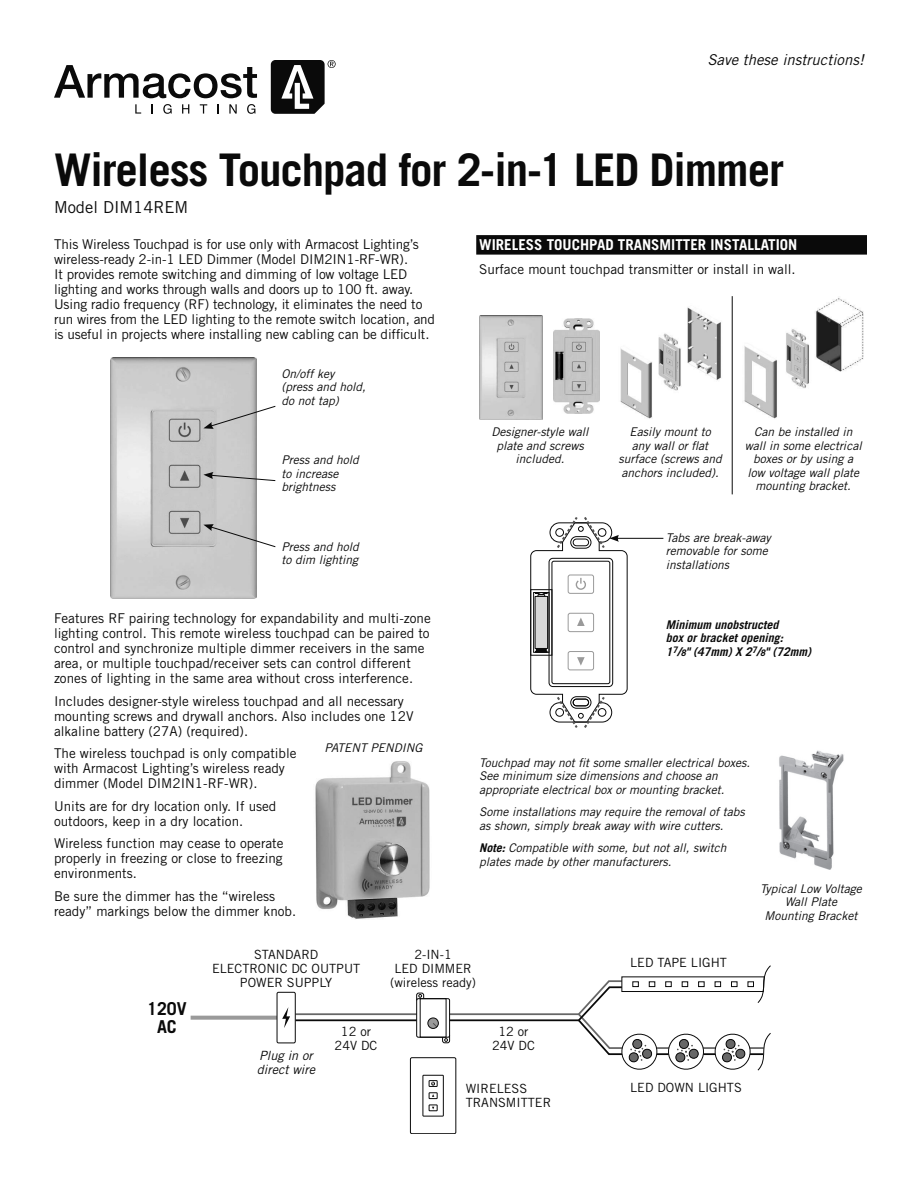
<style>
.page{position:relative;width:918px;height:1188px;background:#fff}
.page>*{position:absolute;margin:0;border:0;box-sizing:border-box;transform-origin:0 0}
.t1{font:700 45px "Trade Gothic LT Std";letter-spacing:-.025em;color:#0a0a0a}
.t2{font:700 17.85px/17.9px "Trade Gothic LT Std";color:#0a0a0a;text-align:center}
.t3{font:16.5px "Trade Gothic LT Std";color:#0a0a0a}
.t4{font:700 15px "Trade Gothic LT Std";color:#fff}
.t5{font:italic 15px "Trade Gothic LT Std";color:#0a0a0a}
.t6{font:13.5px/15px "Trade Gothic LT Std";color:#0a0a0a}
.t7{font:12.75px/14px "Trade Gothic LT Std";color:#0a0a0a;text-align:center}
.t8{font:italic 12.75px/14px "Trade Gothic LT Std";color:#0a0a0a}
.t9{font:italic 12px/13.5px "Trade Gothic LT Std";color:#0a0a0a}
.t10{font:italic 700 12px/13.5px "Trade Gothic LT Std";color:#0a0a0a}
.s1{font-size:9px}
.s2{font-weight:700}
</style>
<div class="page">
<svg style="left:54px;top:65px;width:203px;height:33px"></svg>
<svg style="left:271px;top:60px;width:65px;height:54px"></svg>
<svg style="left:135px;top:104px;width:6px;height:10px"></svg>
<svg style="left:163px;top:104px;width:9px;height:10px"></svg>
<svg style="left:182px;top:104px;width:7px;height:10px"></svg>
<svg style="left:200px;top:104px;width:7px;height:10px"></svg>
<svg style="left:229px;top:104px;width:8px;height:10px"></svg>
<svg style="left:247px;top:104px;width:8px;height:10px"></svg>
<svg style="left:191px;top:1016px;width:86px;height:4px"></svg>
<div style="left:277px;top:992px;width:19px;height:51px;border:1px solid #0a0a0a;border-radius:2px"></div>
<svg style="left:282px;top:965px;width:489px;height:107px"></svg>
<div style="left:428px;top:1018px;width:11px;height:11px;border:1px solid #0a0a0a;border-radius:50%"></div>
<div style="left:420px;top:998px;width:26px;height:40px;border:1px solid #0a0a0a"></div>
<div style="left:429px;top:1105px;width:8px;height:6px;border:1px solid #0a0a0a"></div>
<svg style="left:431px;top:1082px;width:4px;height:3px"></svg>
<div style="left:429px;top:1080px;width:8px;height:7px;border:1px solid #0a0a0a"></div>
<div style="left:429px;top:1092px;width:8px;height:7px;border:1px solid #0a0a0a"></div>
<div style="left:423px;top:1075px;width:21px;height:41px;border:1px solid #0a0a0a"></div>
<div style="left:410px;top:1057px;width:46px;height:77px;border:1px solid #0a0a0a;border-radius:2px"></div>
<img style="left:111px;top:358px;width:146px;height:240px">
<svg style="left:203px;top:405px;width:73px;height:24px"></svg>
<svg style="left:203px;top:472px;width:73px;height:10px"></svg>
<svg style="left:203px;top:524px;width:73px;height:24px"></svg>
<div style="left:476px;top:235px;width:391px;height:20px;background:#0a0a0a"></div>
<img style="left:479px;top:316px;width:63px;height:103px">
<img style="left:554px;top:318px;width:45px;height:96px">
<img style="left:620px;top:307px;width:101px;height:112px">
<img style="left:744px;top:298px;width:120px;height:121px">
<hr style="left:732px;top:296px;width:1px;height:198px;background:#0a0a0a">
<hr style="left:617px;top:538px;width:46px;height:1px;background:#0a0a0a">
<svg style="left:531px;top:517px;width:96px;height:211px"></svg>
<img style="left:779px;top:750px;width:65px;height:120px">
<img style="left:315px;top:761px;width:115px;height:159px">
<p class="t5" style="left:707px;top:50px;width:158px">Save these instructions!</p>
<h1 class="t1" style="left:54px;top:142px;width:732px">Wireless Touchpad for 2-in-1 LED Dimmer</h1>
<p class="t3" style="left:54px;top:197px;width:136px">Model DIM14REM</p>
<p class="t6" style="left:54px;top:237px;width:383px">This Wireless Touchpad is for use only with Armacost Lighting’s wireless-ready 2-in-1 LED Dimmer (Model DIM2IN1-RF-WR).<br>It provides remote switching and dimming of low voltage LED lighting and works through walls and doors up to 100 ft. away.<br>Using radio frequency (RF) technology, it eliminates the need to run wires from the LED lighting to the remote switch location, and is useful in projects where installing new cabling can be difficult.</p>
<p class="t9" style="left:282px;top:367px;width:86px">On/off key (press and hold, do not tap)</p>
<p class="t9" style="left:282px;top:454px;width:79px">Press and hold to increase brightness</p>
<p class="t9" style="left:282px;top:540px;width:79px">Press and hold to dim lighting</p>
<p class="t6" style="left:54px;top:611px;width:378px">Features RF pairing technology for expandability and multi-zone lighting control. This remote wireless touchpad can be paired to control and synchronize multiple dimmer receivers in the same area, or multiple touchpad/receiver sets can control different zones of lighting in the same area without cross interference.</p>
<p class="t6" style="left:54px;top:693px;width:361px">Includes designer-style wireless touchpad and all necessary mounting screws and drywall anchors. Also includes one 12V alkaline battery (27A) (required).</p>
<p class="t6" style="left:54px;top:746px;width:244px">The wireless touchpad is only compatible with Armacost Lighting’s wireless ready dimmer (Model DIM2IN1-RF-WR).</p>
<p class="t6" style="left:54px;top:798px;width:224px">Units are for dry location only. If used outdoors, keep in a dry location.</p>
<p class="t6" style="left:54px;top:836px;width:231px;text-align:justify">Wireless function may cease to operate properly in freezing or close to freezing environments.</p>
<p class="t6" style="left:54px;top:888px;width:244px">Be sure the dimmer has the “wireless ready” markings below the dimmer knob.</p>
<p class="t9" style="left:325px;top:742px;width:99px">PATENT PENDING</p>
<p class="t4" style="left:479px;top:236px;width:320px">WIRELESS TOUCHPAD TRANSMITTER INSTALLATION</p>
<p class="t6" style="left:479px;top:262px;width:318px">Surface mount touchpad transmitter or install in wall.</p>
<p class="t9" style="left:491px;top:425px;width:99px;text-align:center">Designer-style wall plate and screws included.</p>
<p class="t9" style="left:618px;top:425px;width:105px;text-align:center">Easily mount to<br>any wall or flat surface (screws and anchors included).</p>
<p class="t9" style="left:745px;top:425px;width:118px;text-align:center">Can be installed in wall in some electrical boxes or by using a low voltage wall plate mounting bracket.</p>
<p class="t9" style="left:666px;top:531px;width:106px">Tabs are break-away removable for some installations</p>
<p class="t10" style="left:666px;top:618px;width:147px">Minimum unobstructed<br>box or bracket opening:<br>1<sup>7</sup>/<span class="s1">8</span>" (47mm) X 2<sup>7</sup>/<span class="s1">8</span>" (72mm)</p>
<p class="t9" style="left:479px;top:756px;width:272px">Touchpad may not fit some smaller electrical boxes.<br>See minimum size dimensions and choose an appropriate electrical box or mounting bracket.</p>
<p class="t9" style="left:479px;top:806px;width:267px">Some installations may require the removal of tabs as shown, simply break away with wire cutters.</p>
<p class="t9" style="left:479px;top:842px;width:249px"><span class="s2">Note:</span> Compatible with some, but not all, switch plates made by other manufacturers.</p>
<p class="t9" style="left:760px;top:882px;width:103px;text-align:center">Typical Low Voltage<br>Wall Plate<br>Mounting Bracket</p>
<h2 class="t2" style="left:147px;top:1000px;width:41px">120V<br>AC</h2>
<p class="t7" style="left:212px;top:948px;width:150px">STANDARD<br>ELECTRONIC DC OUTPUT<br>POWER SUPPLY</p>
<p class="t7" style="left:390px;top:948px;width:87px">2-IN-1<br>LED DIMMER (wireless ready)</p>
<p class="t8" style="left:257px;top:1049px;width:60px">Plug in or direct wire</p>
<p class="t7" style="left:335px;top:1024px;width:44px">12 or<br>24V DC</p>
<p class="t7" style="left:492px;top:1024px;width:44px">12 or<br>24V DC</p>
<p class="t7" style="left:466px;top:1081px;width:87px;text-align:left">WIRELESS<br>TRANSMITTER</p>
<p class="t7" style="left:630px;top:955px;width:98px">LED TAPE LIGHT</p>
<p class="t7" style="left:630px;top:1080px;width:113px">LED DOWN LIGHTS</p>
</div>
